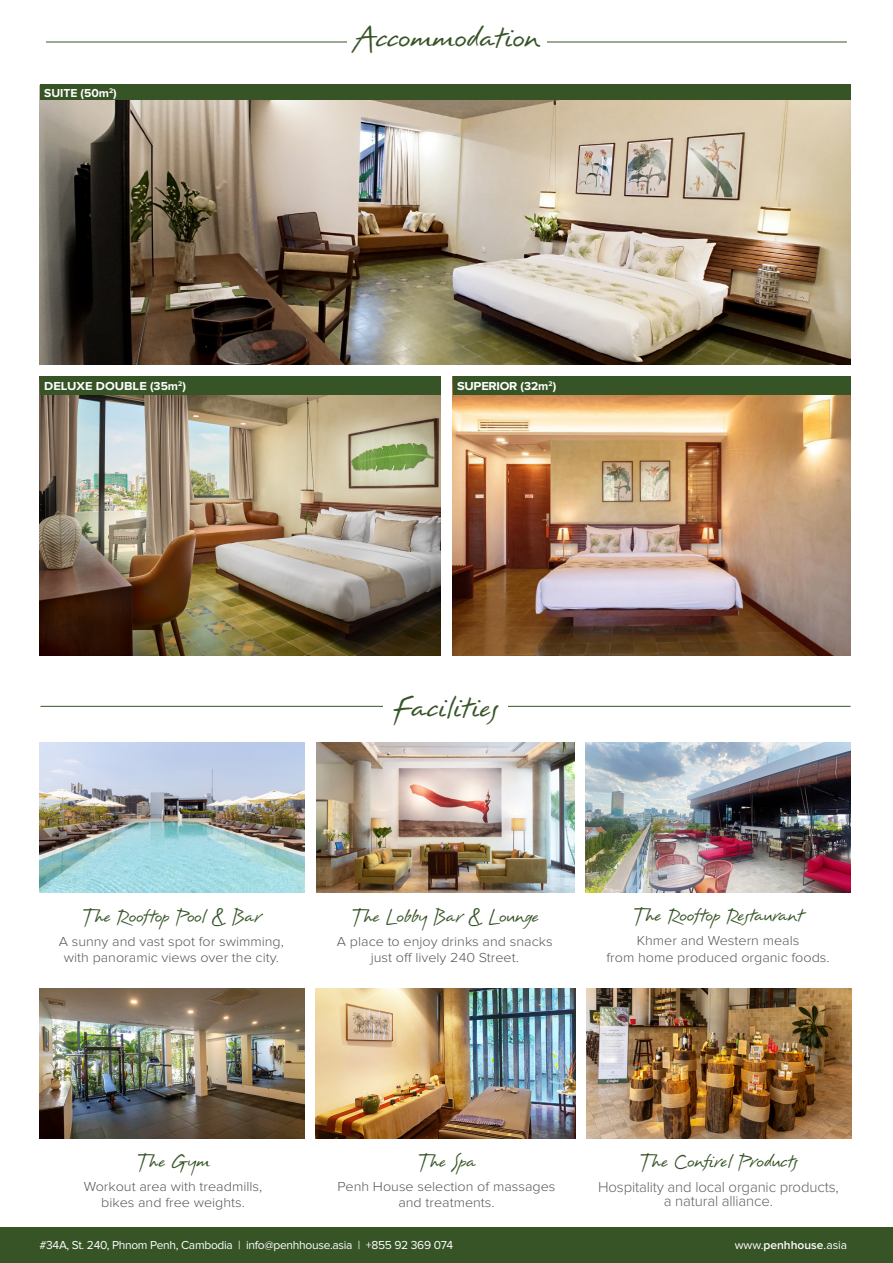
<style>
.page{position:relative;width:893px;height:1263px;background:#fff}
.page>*{position:absolute;margin:0;border:0;box-sizing:border-box;transform-origin:0 0}
.t1{font:39px "Erazure";color:#365426}
.t2{font:24px "Erazure";color:#365426}
.t3{font:300 15px "Proxima Nova";letter-spacing:-.01em;color:#646464}
.t4{font:300 13.5px "Proxima Nova";color:#57585a;scale:1.07 1}
.t5{font:12px "Proxima Nova";letter-spacing:-.025em;color:#fff}
.t6{font:700 12px "Proxima Nova";color:#fff;scale:1.07 1}
.t7{font:700 12px "Proxima Nova";letter-spacing:-.02em;color:#fff;scale:1.07 1}
.t8{font:700 12px "Proxima Nova";color:#fff}
.s1{font-weight:600}
</style>
<div class="page">
<hr style="left:46px;top:42px;width:801px;height:1px;background:#365426">
<div style="left:347px;top:20px;width:199px;height:44px;background:#fff"></div>
<img style="left:453px;top:394px;width:397px;height:261px">
<div style="left:453px;top:376px;width:397px;height:18px;background:#365426"></div>
<img style="left:40px;top:100px;width:810px;height:264px">
<img style="left:40px;top:394px;width:400px;height:261px">
<div style="left:40px;top:84px;width:810px;height:16px;background:#365426"></div>
<div style="left:40px;top:376px;width:400px;height:18px;background:#365426"></div>
<hr style="left:40px;top:706px;width:810px;height:1px;background:#365426">
<div style="left:383px;top:685px;width:125px;height:43px;background:#fff"></div>
<img style="left:40px;top:743px;width:265px;height:150px">
<img style="left:40px;top:989px;width:265px;height:150px">
<img style="left:316px;top:743px;width:258px;height:149px">
<img style="left:316px;top:989px;width:259px;height:149px">
<img style="left:586px;top:742px;width:264px;height:150px">
<img style="left:586px;top:989px;width:265px;height:149px">
<div style="left:0;top:1228px;width:893px;height:35px;background:#365426"></div>
<p class="t8" style="left:44px;top:86px;width:74px">SUITE (50m<sup>2</sup>)</p>
<p class="t6" style="left:44px;top:379px;width:134px">DELUXE DOUBLE (35m<sup>2</sup>)</p>
<p class="t1" style="left:353px;top:20px;width:189px">Accommodation</p>
<p class="t7" style="left:457px;top:379px;width:94px">SUPERIOR (32m<sup>2</sup>)</p>
<p class="t1" style="left:393px;top:690px;width:107px">Facilities</p>
<p class="t2" style="left:82px;top:905px;width:181px">The Rooftop Pool &amp; Bar</p>
<p class="t4" style="left:59px;top:933px;width:212px">A sunny and vast spot for swimming,</p>
<p class="t4" style="left:64px;top:949px;width:203px">with panoramic views over the city.</p>
<p class="t2" style="left:351px;top:905px;width:190px">The Lobby Bar &amp; Lounge</p>
<p class="t4" style="left:337px;top:933px;width:203px">A place to enjoy drinks and snacks</p>
<p class="t4" style="left:371px;top:949px;width:140px">just off lively 240 Street.</p>
<p class="t2" style="left:632px;top:905px;width:173px">The Rooftop Restaurant</p>
<p class="t4" style="left:637px;top:933px;width:153px">Khmer and Western meals</p>
<p class="t4" style="left:606px;top:949px;width:210px">from home produced organic foods.</p>
<p class="t2" style="left:136px;top:1150px;width:75px">The Gym</p>
<p class="t4" style="left:84px;top:1178px;width:168px">Workout area with treadmills,</p>
<p class="t4" style="left:101px;top:1194px;width:136px">bikes and free weights.</p>
<p class="t2" style="left:417px;top:1150px;width:60px">The Spa</p>
<p class="t4" style="left:337px;top:1178px;width:205px">Penh House selection of massages</p>
<p class="t4" style="left:398px;top:1194px;width:91px">and treatments.</p>
<p class="t2" style="left:639px;top:1150px;width:161px">The Confirel Products</p>
<p class="t3" style="left:598px;top:1178px;width:242px">Hospitality and local organic products,</p>
<p class="t3" style="left:664px;top:1192px;width:111px">a natural alliance.</p>
<p class="t5" style="left:39px;top:1240px;width:415px">#34A, St. 240, Phnom Penh, Cambodia | info@penhhouse.asia | +855 92 369 074</p>
<p class="t5" style="left:735px;top:1240px;width:114px">www.<span class="s1">penhhouse</span>.asia</p>
</div>
